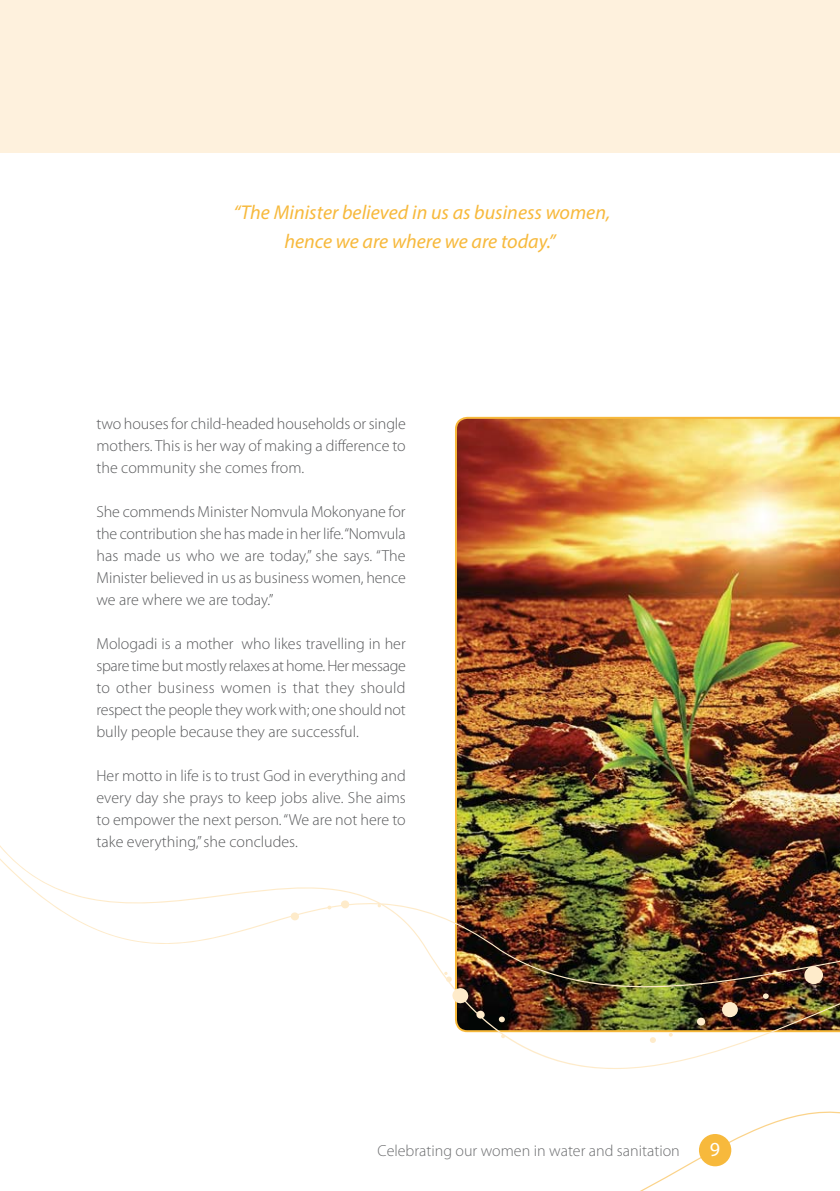
<style>
.page{position:relative;width:840px;height:1191px;background:#fff}
.page>*{position:absolute;margin:0;border:0;box-sizing:border-box;transform-origin:0 0}
.t1{font:italic 20px/28px "Myriad Pro";color:#f7b93c;text-align:center}
.t2{font:20px "Myriad Pro";color:#fff}
.t3{font:300 16px/22px "Myriad Pro";color:#58595b;text-align:justify}
.t4{font:300 16px "Myriad Pro";color:#6d6e70}
</style>
<div class="page">
<svg style="left:640px;top:1111px;width:199px;height:80px"></svg>
<div style="left:698px;top:1134px;width:32px;height:32px;background:#f7b93c;border-radius:50%"></div>
<div style="left:0;top:0;width:839px;height:153px;background:#fef1dd"></div>
<img style="left:455px;top:417px;width:384px;height:428px">
<img style="left:0;top:845px;width:839px;height:224px">
<p class="t1" style="left:233px;top:201px;width:378px">“The Minister believed in us as business women, hence we are where we are today.”</p>
<p class="t3" style="left:96px;top:414px;width:311px">two houses for child-headed households or single mothers. This is her way of making a difference to the community she comes from.</p>
<p class="t3" style="left:96px;top:502px;width:311px">She commends Minister Nomvula Mokonyane for the contribution she has made in her life. “Nomvula has made us who we are today,” she says. “The Minister believed in us as business women, hence we are where we are today.”</p>
<p class="t3" style="left:96px;top:634px;width:311px">Mologadi is a mother who likes travelling in her spare time but mostly relaxes at home. Her message to other business women is that they should respect the people they work with; one should not bully people because they are successful.</p>
<p class="t3" style="left:96px;top:766px;width:310px">Her motto in life is to trust God in everything and every day she prays to keep jobs alive. She aims to empower the next person. “We are not here to take everything,” she concludes.</p>
<p class="t4" style="left:377px;top:1144px;width:303px">Celebrating our women in water and sanitation</p>
<p class="t2" style="left:709px;top:1137px;width:12px">9</p>
</div>
